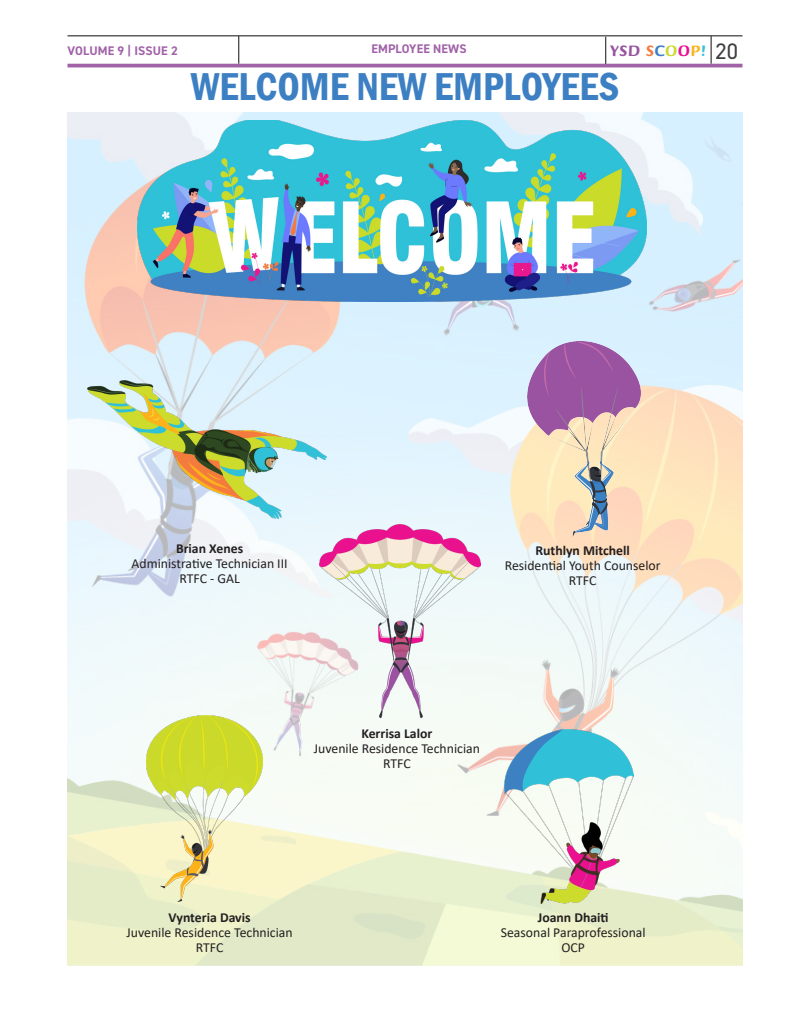
<style>
.page{position:relative;width:810px;height:1035px;background:#fff}
.page>*{position:absolute;margin:0;border:0;box-sizing:border-box;transform-origin:0 0}
.t1{font:600 condensed 40px "Franklin Gothic";color:#3c80c3}
.Page_number{font:22.5px "DIN2014";color:#3e3e3f}
.NEWSLTR{font:700 16.25px "Briem Script Std";letter-spacing:.025em;color:#9953a1}
.t2{font:13.75px/15px "Calibri";color:#231f20;text-align:center}
.t3{font:700 13.75px "Calibri";color:#231f20}
.Right_top_page_title{font:700 12.5px "DIN2014";letter-spacing:.01em;color:#a162a8}
.s1{color:#f47b3e}
.s2{color:#3c80c3}
.s3{color:#cadb2a}
.s4{color:#ea0e8e}
.s5{color:#fbb31b}
.s6{color:#35c1d9}
</style>
<div class="page">
<svg style="left:238px;top:36px;width:1px;height:28px"></svg>
<svg style="left:605px;top:37px;width:1px;height:27px"></svg>
<svg style="left:711px;top:36px;width:1px;height:28px"></svg>
<hr style="left:68px;top:64px;width:674px;height:3px;background:#a162a8">
<hr style="left:68px;top:35px;width:674px;height:1px;background:#3e3e3f">
<img style="left:68px;top:112px;width:674px;height:854px">
<img style="left:137px;top:120px;width:509px;height:181px">
<img style="left:319px;top:525px;width:162px;height:193px">
<img style="left:528px;top:342px;width:113px;height:194px">
<img style="left:146px;top:715px;width:116px;height:187px">
<img style="left:88px;top:381px;width:238px;height:137px">
<img style="left:505px;top:730px;width:129px;height:174px">
<p class="Right_top_page_title" style="left:68px;top:42px;width:112px">VOLUME 9 | ISSUE 2</p>
<p class="Right_top_page_title" style="left:371px;top:41px;width:97px">EMPLOYEE NEWS</p>
<p class="NEWSLTR" style="left:611px;top:42px;width:97px">YSD <span class="s1">S</span><span class="s2">C</span><span class="s3">O</span><span class="s4">O</span><span class="s5">P</span><span class="s6">!</span></p>
<p class="Page_number" style="left:716px;top:37px;width:24px">20</p>
<p class="t1" style="left:191px;top:60px;width:430px">WELCOME NEW EMPLOYEES</p>
<p class="t3" style="left:176px;top:539px;width:69px">Brian Xenes</p>
<p class="t2" style="left:132px;top:556px;width:158px">Administrative Technician III</p>
<p class="t2" style="left:179px;top:571px;width:62px">RTFC - GAL</p>
<p class="t3" style="left:535px;top:541px;width:96px">Ruthlyn Mitchell</p>
<p class="t2" style="left:505px;top:558px;width:157px">Residential Youth Counselor</p>
<p class="t2" style="left:569px;top:573px;width:29px">RTFC</p>
<p class="t3" style="left:361px;top:724px;width:72px">Kerrisa Lalor</p>
<p class="t2" style="left:314px;top:741px;width:168px">Juvenile Residence Technician<br>RTFC</p>
<p class="t3" style="left:169px;top:908px;width:84px">Vynteria Davis</p>
<p class="t2" style="left:127px;top:925px;width:168px">Juvenile Residence Technician</p>
<p class="t2" style="left:196px;top:940px;width:29px">RTFC</p>
<p class="t3" style="left:538px;top:907px;width:72px">Joann Dhaiti</p>
<p class="t2" style="left:501px;top:924px;width:146px">Seasonal Paraprofessional</p>
<p class="t2" style="left:561px;top:939px;width:25px">OCP</p>
</div>
